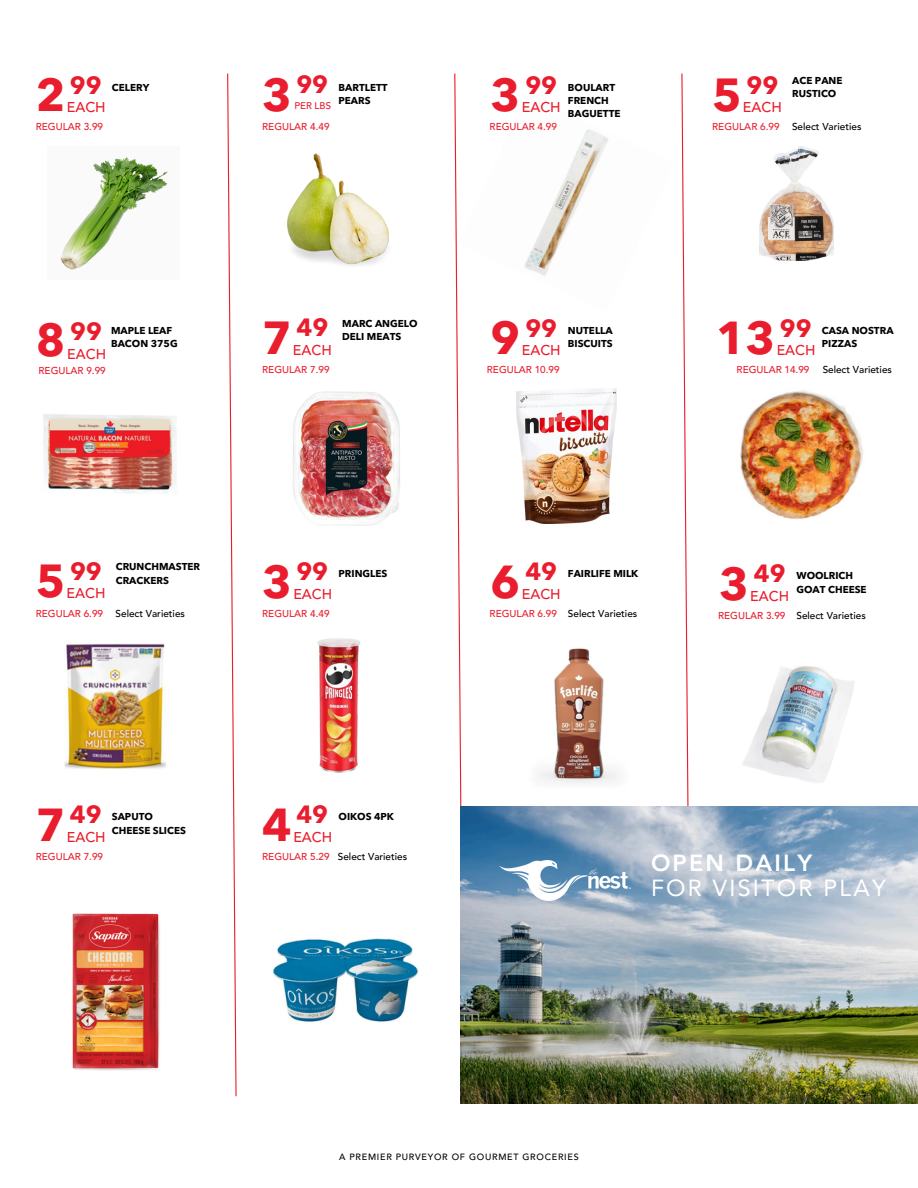
<style>
.page{position:relative;width:918px;height:1188px;background:#fff}
.page>*{position:absolute;margin:0;border:0;box-sizing:border-box;transform-origin:0 0}
.t1{font:700 45.9px "Avenir Next LT Pro";color:#e91d2d}
.t2{font:700 45.75px "Avenir Next LT Pro";color:#e91d2d}
.t3{font:700 24.75px "Avenir Next LT Pro";color:#e91d2d}
.t4{font:700 24.6px "Avenir Next LT Pro";color:#e91d2d}
.t5{font:23.4px/25.8px "Avenir LT Pro";letter-spacing:.095em;color:#fff}
.t6{font:500 14.1px "Avenir LT Std";color:#e91d2d}
.t7{font:700 9.9px/13.2px "Avenir Next LT Pro";color:#000}
.t8{font:500 9.9px "Avenir LT Std";color:#e91d2d}
.t9{font:500 9.9px "Avenir LT Std";color:#000}
.t10{font:500 9.6px "Avenir LT Std";color:#e91d2d}
.t11{font:500 9px "Avenir LT Std";letter-spacing:.08em;color:#000}
.s1{font-weight:800}
</style>
<div class="page">
<img style="left:43px;top:414px;width:133px;height:79px">
<svg style="left:227px;top:73px;width:10px;height:1024px"></svg>
<svg style="left:454px;top:73px;width:8px;height:1024px"></svg>
<svg style="left:681px;top:73px;width:8px;height:733px"></svg>
<img style="left:287px;top:153px;width:102px;height:113px">
<img style="left:60px;top:157px;width:108px;height:113px">
<img style="left:461px;top:806px;width:457px;height:297px">
<img style="left:500px;top:860px;width:130px;height:41px">
<img style="left:458px;top:95px;width:151px;height:217px">
<img style="left:759px;top:146px;width:75px;height:114px">
<img style="left:293px;top:391px;width:107px;height:134px">
<img style="left:516px;top:388px;width:100px;height:135px">
<img style="left:740px;top:390px;width:123px;height:129px">
<img style="left:64px;top:643px;width:102px;height:126px">
<img style="left:317px;top:638px;width:44px;height:135px">
<img style="left:539px;top:648px;width:79px;height:135px">
<img style="left:743px;top:666px;width:111px;height:117px">
<img style="left:273px;top:938px;width:146px;height:84px">
<img style="left:72px;top:913px;width:88px;height:157px">
<h3 class="t2" style="left:36px;top:77px;width:31px">2</h3>
<p class="t4" style="left:70px;top:75px;width:33px">99</p>
<h2 class="t7" style="left:112px;top:82px;width:39px">CELERY</h2>
<p class="t6" style="left:67px;top:102px;width:40px">EACH</p>
<p class="t2" style="left:262px;top:77px;width:31px">3</p>
<p class="t4" style="left:296px;top:75px;width:33px">99</p>
<p class="t10" style="left:295px;top:101px;width:38px">PER LBS</p>
<p class="t7" style="left:339px;top:82px;width:51px">BARTLETT<br>PEARS</p>
<h2 class="t2" style="left:491px;top:77px;width:31px">3</h2>
<h3 class="t4" style="left:525px;top:75px;width:33px">99</h3>
<p class="t6" style="left:522px;top:102px;width:40px">EACH</p>
<p class="t7" style="left:568px;top:82px;width:54px">BOULART<br>FRENCH<br>BAGUETTE</p>
<h3 class="t1" style="left:712px;top:77px;width:31px">5</h3>
<h3 class="t3" style="left:746px;top:75px;width:33px">99</h3>
<h3 class="t6" style="left:743px;top:102px;width:41px">EACH</h3>
<p class="t7" style="left:792px;top:75px;width:52px">ACE PANE<br>RUSTICO</p>
<h3 class="t8" style="left:36px;top:123px;width:69px">REGULAR 3.99</h3>
<h3 class="t8" style="left:262px;top:123px;width:69px">REGULAR 4.49</h3>
<p class="t8" style="left:490px;top:123px;width:69px">REGULAR 4.99</p>
<p class="t8" style="left:712px;top:123px;width:69px">REGULAR 6.99</p>
<p class="t9" style="left:792px;top:123px;width:71px">Select Varieties</p>
<p class="t2" style="left:36px;top:321px;width:31px">8</p>
<h2 class="t4" style="left:70px;top:322px;width:33px">99</h2>
<h3 class="t7" style="left:111px;top:325px;width:68px">MAPLE LEAF<br>BACON 375G</h3>
<h3 class="t6" style="left:67px;top:348px;width:40px">EACH</h3>
<p class="t1" style="left:262px;top:319px;width:31px">7</p>
<p class="t3" style="left:296px;top:318px;width:33px">49</p>
<p class="t6" style="left:293px;top:344px;width:41px">EACH</p>
<p class="t7" style="left:342px;top:318px;width:77px">MARC ANGELO<br>DELI MEATS</p>
<p class="t2" style="left:491px;top:320px;width:31px">9</p>
<h2 class="t4" style="left:525px;top:318px;width:33px">99</h2>
<h3 class="t6" style="left:522px;top:345px;width:40px">EACH</h3>
<h3 class="t7" style="left:568px;top:325px;width:46px">NUTELLA<br>BISCUITS</h3>
<p class="t2" style="left:716px;top:320px;width:61px">13</p>
<p class="t4" style="left:780px;top:318px;width:33px">99</p>
<h3 class="t7" style="left:822px;top:325px;width:73px">CASA NOSTRA<br>PIZZAS</h3>
<h2 class="t6" style="left:777px;top:345px;width:40px">EACH</h2>
<h3 class="t8" style="left:39px;top:367px;width:69px">REGULAR 9.99</h3>
<p class="t8" style="left:262px;top:366px;width:69px">REGULAR 7.99</p>
<p class="t8" style="left:487px;top:366px;width:74px">REGULAR 10.99</p>
<h3 class="t8" style="left:737px;top:366px;width:74px">REGULAR 14.99</h3>
<p class="t9" style="left:823px;top:366px;width:71px">Select Varieties</p>
<h2 class="t1" style="left:36px;top:563px;width:31px">5</h2>
<p class="t3" style="left:70px;top:561px;width:33px">99</p>
<h3 class="t6" style="left:66px;top:588px;width:41px">EACH</h3>
<h3 class="t7" style="left:116px;top:561px;width:86px">CRUNCHMASTER<br>CRACKERS</h3>
<h2 class="t2" style="left:262px;top:563px;width:31px">3</h2>
<h3 class="t4" style="left:296px;top:561px;width:33px">99</h3>
<p class="t6" style="left:293px;top:588px;width:40px">EACH</p>
<p class="t7" style="left:339px;top:568px;width:50px">PRINGLES</p>
<p class="t2" style="left:491px;top:563px;width:31px">6</p>
<p class="t4" style="left:525px;top:562px;width:33px">49</p>
<p class="t6" style="left:522px;top:588px;width:40px">EACH</p>
<h3 class="t7" style="left:568px;top:568px;width:72px">FAIRLIFE MILK</h3>
<p class="t2" style="left:719px;top:565px;width:31px">3</p>
<p class="t4" style="left:754px;top:564px;width:33px">49</p>
<p class="t6" style="left:750px;top:590px;width:40px">EACH</p>
<p class="t7" style="left:796px;top:570px;width:72px">WOOLRICH<br>GOAT CHEESE</p>
<p class="t8" style="left:36px;top:609px;width:69px">REGULAR 6.99</p>
<p class="t9" style="left:116px;top:609px;width:71px">Select Varieties</p>
<p class="t8" style="left:262px;top:609px;width:69px">REGULAR 4.49</p>
<h3 class="t8" style="left:490px;top:609px;width:69px">REGULAR 6.99</h3>
<h2 class="t9" style="left:568px;top:609px;width:71px">Select Varieties</h2>
<p class="t8" style="left:718px;top:611px;width:69px">REGULAR 3.99</p>
<h1 class="t9" style="left:796px;top:611px;width:71px">Select Varieties</h1>
<p class="t2" style="left:36px;top:806px;width:31px">7</p>
<p class="t4" style="left:70px;top:805px;width:33px">49</p>
<p class="t7" style="left:112px;top:811px;width:76px">SAPUTO<br>CHEESE SLICES</p>
<h3 class="t6" style="left:67px;top:831px;width:40px">EACH</h3>
<h3 class="t2" style="left:262px;top:806px;width:31px">4</h3>
<h2 class="t4" style="left:296px;top:805px;width:33px">49</h2>
<h3 class="t7" style="left:339px;top:811px;width:57px">OIKOS 4PK</h3>
<h2 class="t6" style="left:293px;top:831px;width:40px">EACH</h2>
<p class="t8" style="left:36px;top:853px;width:69px">REGULAR 7.99</p>
<p class="t8" style="left:262px;top:853px;width:69px">REGULAR 5.29</p>
<h3 class="t9" style="left:338px;top:852px;width:71px">Select Varieties</h3>
<h3 class="t5" style="left:651px;top:852px;width:236px"><span class="s1">OPEN DAILY<br></span>FOR VISITOR PLAY</h3>
<h3 class="t11" style="left:339px;top:1153px;width:241px">A PREMIER PURVEYOR OF GOURMET GROCERIES</h3>
</div>
